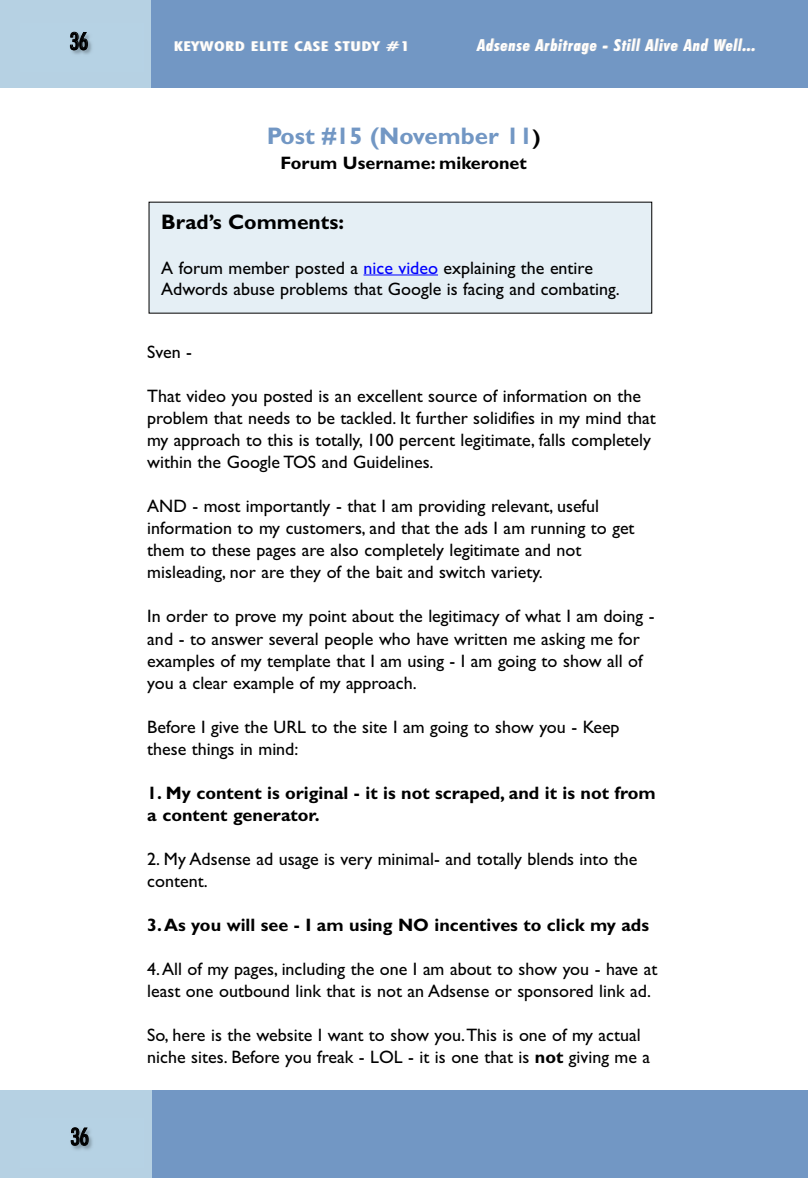
<style>
.page{position:relative;width:808px;height:1178px;background:#fff}
.page>*{position:absolute;margin:0;border:0;box-sizing:border-box;transform-origin:0 0}
.t1{font:700 24px "Gill Sans";color:#7297c4}
.t2{font:500 condensed 24px "Futura BT";color:#000}
.t3{font:700 21px "Gill Sans";color:#000}
.t4{font:18px/22px "Gill Sans";color:#000}
.t5{font:700 18px/22px "Gill Sans";color:#000}
.t6{font:italic 700 condensed 16.5px "Futura BT";letter-spacing:.05em;color:#fff}
.t7{font:700 condensed 13.5px "Futura BT";letter-spacing:.05em;color:#fff;scale:1.36 1}
.s1{font-size:21px;color:#000}
.s2{color:#00f}
.s3{font-weight:700}
</style>
<div class="page">
<div style="left:149px;top:202px;width:503px;height:111px;background:#e5eff5"></div>
<hr style="left:363px;top:274px;width:75px;height:1px;background:#00f">
<div style="left:0;top:0;width:151px;height:88px;background:#b6d1e3"></div>
<div style="left:0;top:1090px;width:152px;height:88px;background:#b6d1e3"></div>
<img style="left:72px;top:1129px;width:20px;height:21px">
<img style="left:72px;top:33px;width:20px;height:21px">
<div style="left:151px;top:0;width:657px;height:88px;background:#7297c4"></div>
<div style="left:152px;top:1090px;width:656px;height:88px;background:#7297c4"></div>
<h1 class="t2" style="left:70px;top:27px;width:20px">36</h1>
<p class="t7" style="left:174px;top:38px;width:174px">KEYWORD ELITE CASE STUDY #1</p>
<p class="t6" style="left:477px;top:35px;width:280px">Adsense Arbitrage - Still Alive And Well...</p>
<h1 class="t1" style="left:267px;top:121px;width:276px">Post #15 (November 11<span class="s1">)</span></h1>
<p class="t5" style="left:281px;top:152px;width:248px">Forum Username: mikeronet</p>
<p class="t3" style="left:161px;top:209px;width:184px">Brad’s Comments:</p>
<p class="t4" style="left:161px;top:257px;width:460px;line-height:21.6px">A forum member posted a <span class="s2">nice video</span> explaining the entire<br>Adwords abuse problems that Google is facing and combating.</p>
<h1 class="t2" style="left:71px;top:1123px;width:20px">36</h1>
<p class="t4" style="left:147px;top:341px;width:46px">Sven -</p>
<p class="t4" style="left:147px;top:385px;width:510px">That video you posted is an excellent source of information on the problem that needs to be tackled. It further solidifies in my mind that my approach to this is totally, 100 percent legitimate, falls completely within the Google TOS and Guidelines.</p>
<p class="t4" style="left:147px;top:495px;width:489px">AND - most importantly - that I am providing relevant, useful information to my customers, and that the ads I am running to get them to these pages are also completely legitimate and not misleading, nor are they of the bait and switch variety.</p>
<p class="t4" style="left:147px;top:605px;width:509px">In order to prove my point about the legitimacy of what I am doing - and - to answer several people who have written me asking me for examples of my template that I am using - I am going to show all of you a clear example of my approach.</p>
<p class="t4" style="left:147px;top:715px;width:474px">Before I give the URL to the site I am going to show you - Keep these things in mind:</p>
<p class="t5" style="left:147px;top:781px;width:510px">1. My content is original - it is not scraped, and it is not from a content generator.</p>
<p class="t4" style="left:147px;top:847px;width:492px">2. My Adsense ad usage is very minimal- and totally blends into the content.</p>
<p class="t5" style="left:147px;top:913px;width:503px">3.As you will see - I am using NO incentives to click my ads</p>
<p class="t4" style="left:147px;top:957px;width:512px">4.All of my pages, including the one I am about to show you - have at least one outbound link that is not an Adsense or sponsored link ad.</p>
<p class="t4" style="left:147px;top:1023px;width:504px">So, here is the website I want to show you.This is one of my actual niche sites. Before you freak - LOL - it is one that is <span class="s3">not</span> giving me a</p>
</div>
